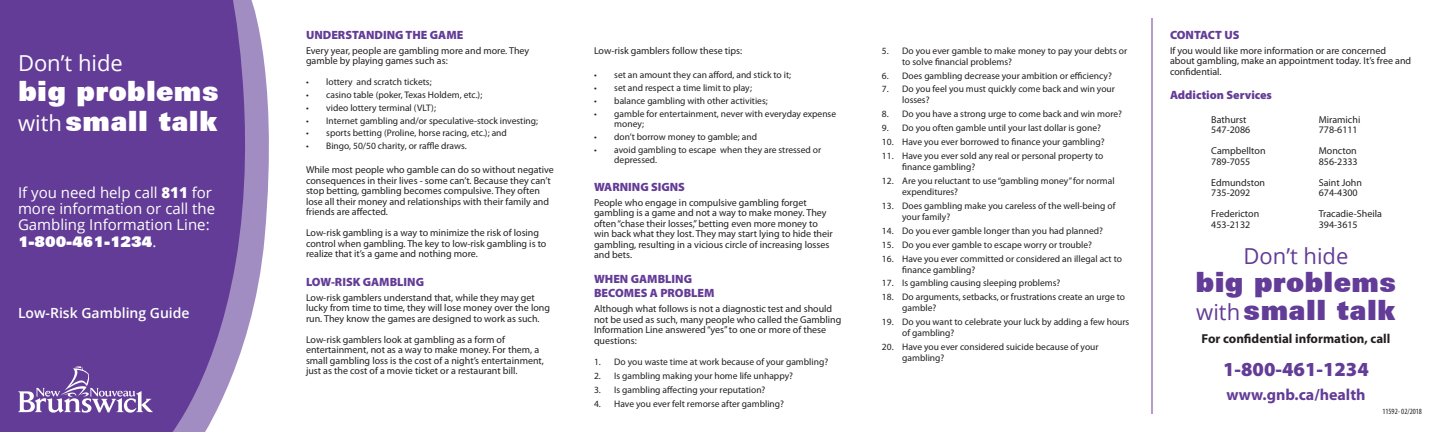
<style>
.page{position:relative;width:1440px;height:432px;background:#fff}
.page>*{position:absolute;margin:0;border:0;box-sizing:border-box;transform-origin:0 0}
.t1{font:900 28px/28px "Zurich BT";color:#633c97}
.t2{font:900 28px/30px "Zurich BT";color:#fff}
.t3{font:22px "Open Sans";color:#633c97}
.t4{font:22px "Open Sans";color:#fff}
.t5{font:900 20px "Myriad Pro";color:#633c97}
.t6{font:700 16px "Myriad Pro";color:#633c97}
.t7{font:15px/16.4px "Open Sans";color:#fff}
.t8{font:900 15px "Zurich BT";color:#fff}
.t9{font:600 14px "Open Sans";color:#fff}
.t10{font:700 13px "Myriad Pro";color:#231f20}
.t11{font:900 12px/14.4px "Myriad Pro";color:#633c97}
.t12{font:10px/10.5px "Myriad Pro";color:#231f20}
.t13{font:9.5px/11px "Myriad Pro";color:#231f20}
.t14{font:condensed 8px "Myriad Pro";color:#231f20}
.s1{font-family:"Open Sans";font-weight:400;font-size:22px}
.s2{font-weight:800}
.s3{font-family:"Open Sans";font-weight:400}
</style>
<div class="page">
<div style="left:0;top:0;width:161px;height:432px;background:#633c97"></div>
<svg style="left:18px;top:366px;width:135px;height:47px;background:#8365ac"></svg>
<svg style="left:161px;top:0;width:108px;height:432px;background:#8668ae"></svg>
<hr style="left:1152px;top:18px;width:1px;height:396px;background:#633c97">
<h2 class="t4" style="left:18px;top:48px;width:106px">Don’t hide</h2>
<h1 class="t2" style="left:18px;top:76px;width:202px">big problems <span class="s1">with</span>small talk</h1>
<h3 class="t7" style="left:18px;top:184px;width:199px">If you need help call <span class="s2">811</span> for more information or call the<br>Gambling Information Line:</h3>
<h3 class="t8" style="left:18px;top:233px;width:140px">1-800-461-1234<span class="s3">.</span></h3>
<h3 class="t9" style="left:18px;top:304px;width:173px">Low-Risk Gambling Guide</h3>
<p class="t11" style="left:306px;top:28px;width:159px">UNDERSTANDING THE GAME</p>
<p class="t12" style="left:306px;top:45px;width:225px">Every year, people are gambling more and more. They gamble by playing games such as:</p>
<p class="t13" style="left:306px;top:76px;width:127px">• lottery and scratch tickets;</p>
<p class="t13" style="left:306px;top:89px;width:178px">• casino table (poker, Texas Holdem, etc.);</p>
<p class="t13" style="left:306px;top:102px;width:131px">• video lottery terminal (VLT);</p>
<p class="t13" style="left:306px;top:115px;width:234px">• Internet gambling and/or speculative-stock investing;</p>
<p class="t13" style="left:306px;top:128px;width:202px">• sports betting (Proline, horse racing, etc.); and</p>
<p class="t13" style="left:306px;top:141px;width:162px">• Bingo, 50/50 charity, or raffle draws.</p>
<p class="t12" style="left:306px;top:165px;width:249px">While most people who gamble can do so without negative consequences in their lives - some can’t. Because they can’t stop betting, gambling becomes compulsive. They often lose all their money and relationships with their family and friends are affected.</p>
<p class="t12" style="left:306px;top:228px;width:242px">Low-risk gambling is a way to minimize the risk of losing control when gambling. The key to low-risk gambling is to realize that it’s a game and nothing more.</p>
<p class="t11" style="left:306px;top:275px;width:120px">LOW-RISK GAMBLING</p>
<p class="t12" style="left:306px;top:292px;width:245px">Low-risk gamblers understand that, while they may get lucky from time to time, they will lose money over the long run. They know the games are designed to work as such.</p>
<p class="t12" style="left:306px;top:334px;width:239px">Low-risk gamblers look at gambling as a form of entertainment, not as a way to make money. For them, a small gambling loss is the cost of a night’s entertainment, just as the cost of a movie ticket or a restaurant bill.</p>
<p class="t12" style="left:594px;top:46px;width:150px">Low-risk gamblers follow these tips:</p>
<p class="t13" style="left:594px;top:70px;width:199px">• set an amount they can afford, and stick to it;</p>
<p class="t13" style="left:594px;top:83px;width:159px">• set and respect a time limit to play;</p>
<p class="t13" style="left:594px;top:96px;width:175px">• balance gambling with other activities;</p>
<p class="t13" style="left:614px;top:109px;width:223px;line-height:10px;text-indent:-20px">• gamble for entertainment, never with everyday expense money;</p>
<p class="t13" style="left:594px;top:132px;width:165px">• don’t borrow money to gamble; and</p>
<p class="t13" style="left:614px;top:145px;width:208px;line-height:10px;text-indent:-20px">• avoid gambling to escape when they are stressed or depressed.</p>
<p class="t11" style="left:594px;top:180px;width:93px">WARNING SIGNS</p>
<p class="t12" style="left:594px;top:197px;width:240px">People who engage in compulsive gambling forget gambling is a game and not a way to make money. They often“chase their losses,”betting even more money to win back what they lost. They may start lying to hide their gambling, resulting in a vicious circle of increasing losses and bets.</p>
<p class="t11" style="left:594px;top:272px;width:122px">WHEN GAMBLING<br>BECOMES A PROBLEM</p>
<p class="t12" style="left:594px;top:304px;width:249px">Although what follows is not a diagnostic test and should not be used as such, many people who called the Gambling Information Line answered“yes”to one or more of these questions:</p>
<p class="t13" style="left:594px;top:357px;width:236px">1. Do you waste time at work because of your gambling?</p>
<p class="t13" style="left:594px;top:371px;width:200px">2. Is gambling making your home life unhappy?</p>
<p class="t13" style="left:594px;top:384px;width:173px">3. Is gambling affecting your reputation?</p>
<p class="t13" style="left:594px;top:398px;width:192px">4. Have you ever felt remorse after gambling?</p>
<p class="t13" style="left:902px;top:45px;width:226px;text-indent:-20px">5. Do you ever gamble to make money to pay your debts or to solve financial problems?</p>
<p class="t13" style="left:882px;top:70px;width:231px">6. Does gambling decrease your ambition or efficiency?</p>
<p class="t13" style="left:902px;top:84px;width:214px;text-indent:-20px">7. Do you feel you must quickly come back and win your losses?</p>
<p class="t13" style="left:882px;top:109px;width:242px">8. Do you have a strong urge to come back and win more?</p>
<p class="t13" style="left:882px;top:123px;width:221px">9. Do you often gamble until your last dollar is gone?</p>
<p class="t13" style="left:882px;top:137px;width:224px">10. Have you ever borrowed to finance your gambling?</p>
<p class="t13" style="left:902px;top:151px;width:203px;text-indent:-20px">11. Have you ever sold any real or personal property to finance gambling?</p>
<p class="t13" style="left:902px;top:175px;width:214px;text-indent:-20px">12. Are you reluctant to use “gambling money”for normal expenditures?</p>
<p class="t13" style="left:902px;top:200px;width:215px;text-indent:-20px">13. Does gambling make you careless of the well-being of your family?</p>
<p class="t13" style="left:882px;top:225px;width:223px">14. Do you ever gamble longer than you had planned?</p>
<p class="t13" style="left:882px;top:239px;width:212px">15. Do you ever gamble to escape worry or trouble?</p>
<p class="t13" style="left:902px;top:253px;width:221px;text-indent:-20px">16. Have you ever committed or considered an illegal act to finance gambling?</p>
<p class="t13" style="left:882px;top:278px;width:180px">17. Is gambling causing sleeping problems?</p>
<p class="t13" style="left:902px;top:292px;width:224px;text-indent:-20px">18. Do arguments, setbacks, or frustrations create an urge to gamble?</p>
<p class="t13" style="left:902px;top:317px;width:229px;text-indent:-20px">19. Do you want to celebrate your luck by adding a few hours of gambling?</p>
<p class="t13" style="left:902px;top:342px;width:198px;text-indent:-20px">20. Have you ever considered suicide because of your gambling?</p>
<p class="t11" style="left:1170px;top:28px;width:71px">CONTACT US</p>
<p class="t12" style="left:1170px;top:45px;width:243px">If you would like more information or are concerned about gambling, make an appointment today. It’s free and confidential.</p>
<p class="t11" style="left:1170px;top:88px;width:103px">Addiction Services</p>
<p class="t12" style="left:1211px;top:114px;width:40px">Bathurst<br>547-2086</p>
<p class="t12" style="left:1211px;top:146px;width:56px">Campbellton<br>789-7055</p>
<p class="t12" style="left:1211px;top:177px;width:55px">Edmundston<br>735-2092</p>
<p class="t12" style="left:1211px;top:209px;width:49px">Fredericton<br>453-2132</p>
<p class="t12" style="left:1319px;top:114px;width:43px">Miramichi<br>778-6111</p>
<p class="t12" style="left:1319px;top:146px;width:40px">Moncton<br>856-2333</p>
<p class="t12" style="left:1319px;top:177px;width:45px">Saint John<br>674-4300</p>
<p class="t12" style="left:1319px;top:209px;width:65px">Tracadie-Sheila<br>394-3615</p>
<h2 class="t3" style="left:1244px;top:241px;width:106px">Don’t hide</h2>
<h1 class="t1" style="left:1196px;top:268px;width:202px">big problems <span class="s1">with</span>small talk</h1>
<h3 class="t10" style="left:1202px;top:332px;width:190px">For confidential information, call</h3>
<h3 class="t5" style="left:1223px;top:358px;width:147px">1-800-461-1234</h3>
<h3 class="t6" style="left:1226px;top:385px;width:141px">www.gnb.ca/health</h3>
<p class="t14" style="left:1382px;top:408px;width:41px">11592- 02/2018</p>
</div>
